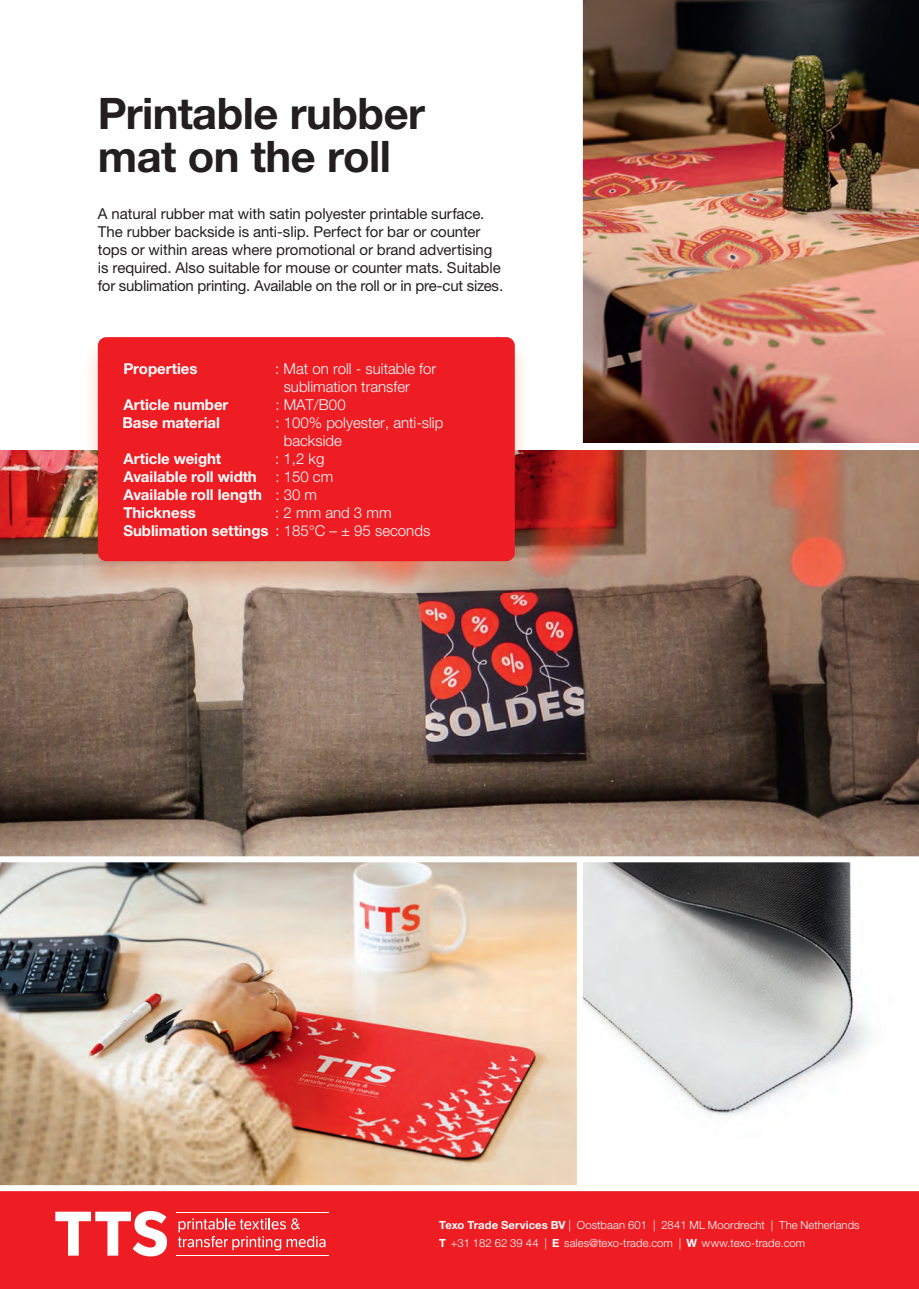
<style>
.page{position:relative;width:919px;height:1289px;background:#fff}
.page>*{position:absolute;margin:0;border:0;box-sizing:border-box;transform-origin:0 0}
.t1{font:700 43.5px/43.5px "Helvetica Neue LT Std";letter-spacing:-.015em;color:#231f20}
.t2{font:15px/18px "Helvetica Neue LT Std";letter-spacing:-.005em;color:#231f20}
.t3{font:300 15px/18px "Helvetica Neue LT Std";color:#fff}
.t4{font:700 15px/18px "Helvetica Neue LT Std";letter-spacing:-.005em;color:#fff}
.t5{font:300 11.25px/18px "Helvetica Neue LT Std";letter-spacing:.005em;color:#fff}
.s1{font-weight:300}
.s2{font-weight:700}
</style>
<div class="page">
<img style="left:0;top:862px;width:577px;height:323px">
<div style="left:0;top:1188px;width:918px;height:100px;background:#ee1d23"></div>
<img style="left:583px;top:862px;width:286px;height:254px">
<img style="left:583px;top:0;width:335px;height:443px">
<svg style="left:55px;top:1210px;width:112px;height:46px"></svg>
<svg style="left:178px;top:1218px;width:147px;height:32px"></svg>
<hr style="left:176px;top:1211px;width:152px;height:1px;background:#fff">
<hr style="left:176px;top:1254px;width:152px;height:1px;background:#fff">
<img style="left:0;top:450px;width:918px;height:406px">
<img style="left:84px;top:340px;width:445px;height:252px">
<div style="left:98px;top:337px;width:416px;height:224px;background:#ee1d23;border-radius:9px"></div>
<div style="left:0;top:1185px;width:918px;height:6px;background:#fff"></div>
<h1 class="t1" style="left:98px;top:91px;width:329px">Printable rubber mat on the roll</h1>
<p class="t2" style="left:98px;top:204px;width:407px">A natural rubber mat with satin polyester printable surface.<br>The rubber backside is anti-slip. Perfect for bar or counter tops or within areas where promotional or brand advertising is required. Also suitable for mouse or counter mats. Suitable for sublimation printing. Available on the roll or in pre-cut sizes.</p>
<p class="t4" style="left:123px;top:359px;width:76px">Properties</p>
<p class="t3" style="left:275px;top:359px;width:162px">: Mat on roll - suitable for</p>
<p class="t3" style="left:284px;top:377px;width:128px">sublimation transfer</p>
<p class="t4" style="left:123px;top:395px;width:107px">Article number</p>
<p class="t3" style="left:275px;top:395px;width:72px">: MAT/B00</p>
<p class="t4" style="left:122px;top:413px;width:99px">Base material</p>
<p class="t3" style="left:284px;top:431px;width:60px">backside</p>
<p class="t4" style="left:123px;top:449px;width:99px">Article weight</p>
<p class="t3" style="left:275px;top:413px;width:169px">: 100% polyester, anti-slip</p>
<p class="t4" style="left:123px;top:449px;width:211px;text-indent:152px"><span class="s1">: 1,2 kg<br></span>Available roll width <span class="s1">: 150 cm<br></span>Available roll length <span class="s1">: 30 m<br></span>Thickness</p>
<p class="t3" style="left:123px;top:503px;width:308px;text-indent:152px">: 2 mm and 3 mm<br><span class="s2">Sublimation settings</span> : 185°C – ± 95 seconds</p>
<p class="t5" style="left:439px;top:1215px;width:422px"><span class="s2">Texo Trade Services BV</span> | Oostbaan 601 | 2841 ML Moordrecht | The Netherlands<br><span class="s2">T</span> +31 182 62 39 44 | <span class="s2">E</span> sales@texo-trade.com | <span class="s2">W</span> www.texo-trade.com</p>
</div>
